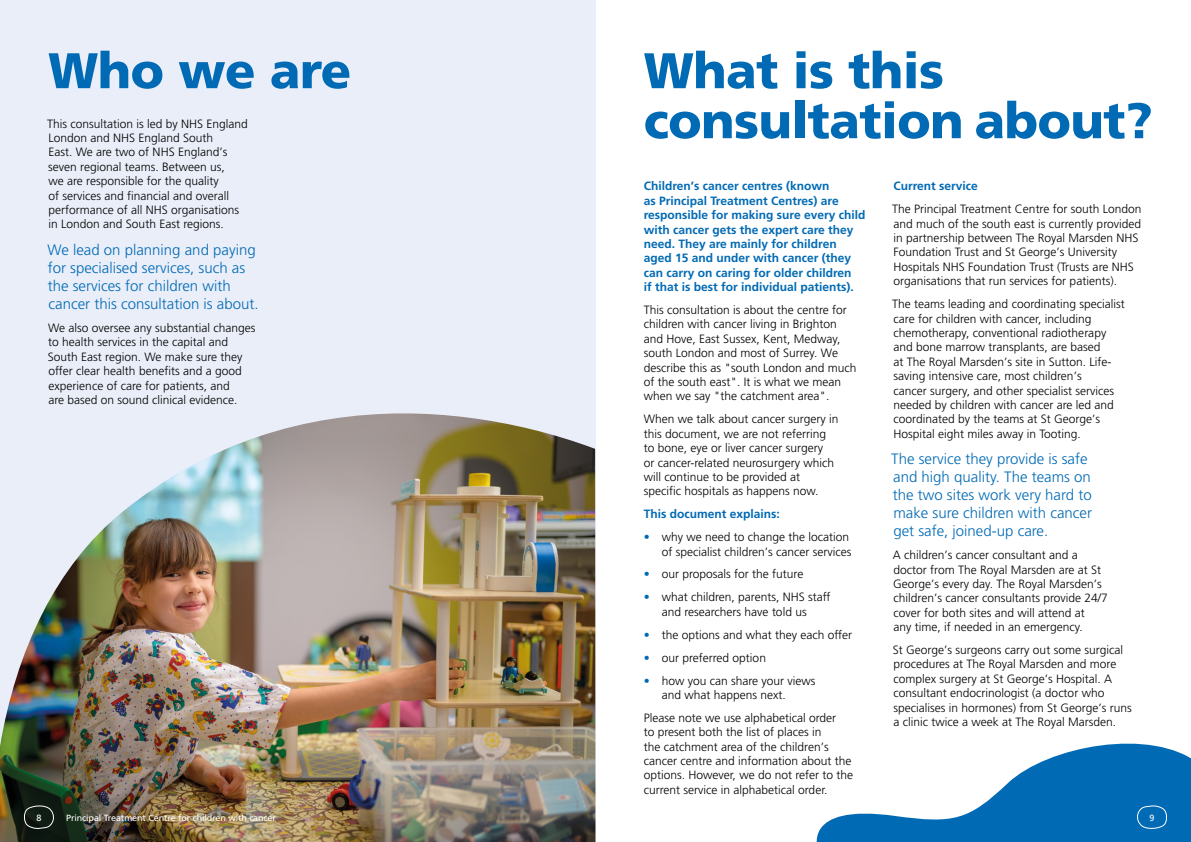
<style>
.page{position:relative;width:1191px;height:842px;background:#fff}
.page>*{position:absolute;margin:0;border:0;box-sizing:border-box;transform-origin:0 0}
.t1{font:900 50px/50px "Frutiger";letter-spacing:-.01em;color:#006ab4}
.t2{font:300 15px/18px "Frutiger";color:#006ab4}
.t3{font:300 12px/14.4px "Frutiger";color:#000}
.t4{font:700 12px/14.4px "Frutiger";color:#006ab4}
.t5{font:9px "Frutiger";letter-spacing:-.01em;color:#fff}
.s1{color:#006ab4}
</style>
<div class="page">
<div style="left:0;top:0;width:595px;height:842px;background:#eaeef9"></div>
<img style="left:0;top:413px;width:595px;height:429px">
<svg style="left:816px;top:743px;width:375px;height:99px;fill:#006ab4"></svg>
<svg style="left:23px;top:804px;width:31px;height:26px"></svg>
<svg style="left:1136px;top:805px;width:31px;height:25px"></svg>
<h1 class="t1" style="left:48px;top:45px;width:304px">Who we are</h1>
<h1 class="t1" style="left:643px;top:45px;width:510px">What is this consultation about?</h1>
<p class="t3" style="left:47px;top:116px;width:202px">This consultation is led by NHS England London and NHS England South<br>East. We are two of NHS England’s seven regional teams. Between us,<br>we are responsible for the quality<br>of services and financial and overall performance of all NHS organisations in London and South East regions.</p>
<p class="t2" style="left:47px;top:241px;width:213px">We lead on planning and paying for specialised services, such as the services for children with cancer this consultation is about.</p>
<p class="t3" style="left:48px;top:320px;width:209px">We also oversee any substantial changes to health services in the capital and South East region. We make sure they offer clear health benefits and a good experience of care for patients, and<br>are based on sound clinical evidence.</p>
<p class="t4" style="left:643px;top:179px;width:223px">Children’s cancer centres (known<br>as Principal Treatment Centres) are responsible for making sure every child with cancer gets the expert care they need. They are mainly for children aged 15 and under with cancer (they can carry on caring for older children<br>if that is best for individual patients).</p>
<p class="t3" style="left:643px;top:303px;width:214px">This consultation is about the centre for children with cancer living in Brighton and Hove, East Sussex, Kent, Medway, south London and most of Surrey. We describe this as "south London and much of the south east". It is what we mean when we say "the catchment area".</p>
<p class="t3" style="left:643px;top:412px;width:196px">When we talk about cancer surgery in this document, we are not referring to bone, eye or liver cancer surgery<br>or cancer-related neurosurgery which will continue to be provided at specific hospitals as happens now.</p>
<p class="t4" style="left:643px;top:507px;width:138px">This document explains:</p>
<p class="t3" style="left:643px;top:530px;width:209px;text-align:right"><span class="s1">•</span> why we need to change the location of specialist children’s cancer services</p>
<p class="t3" style="left:643px;top:567px;width:161px"><span class="s1">•</span> our proposals for the future</p>
<p class="t3" style="left:643px;top:590px;width:188px;text-align:center"><span class="s1">•</span> what children, parents, NHS staff and researchers have told us</p>
<p class="t3" style="left:643px;top:627px;width:210px"><span class="s1">•</span> the options and what they each offer</p>
<p class="t3" style="left:643px;top:650px;width:124px"><span class="s1">•</span> our preferred option</p>
<p class="t3" style="left:661px;top:673px;width:155px;text-indent:-18px"><span class="s1">•</span> how you can share your views and what happens next.</p>
<p class="t3" style="left:643px;top:710px;width:211px">Please note we use alphabetical order<br>to present both the list of places in<br>the catchment area of the children’s cancer centre and information about the options. However, we do not refer to the current service in alphabetical order.</p>
<p class="t4" style="left:893px;top:179px;width:86px">Current service</p>
<p class="t3" style="left:892px;top:202px;width:251px">The Principal Treatment Centre for south London and much of the south east is currently provided in partnership between The Royal Marsden NHS Foundation Trust and St George’s University Hospitals NHS Foundation Trust (Trusts are NHS organisations that run services for patients).</p>
<p class="t3" style="left:892px;top:297px;width:234px">The teams leading and coordinating specialist care for children with cancer, including chemotherapy, conventional radiotherapy and bone marrow transplants, are based<br>at The Royal Marsden’s site in Sutton. Life&shy;saving intensive care, most children’s<br>cancer surgery, and other specialist services needed by children with cancer are led and coordinated by the teams at St George’s Hospital eight miles away in Tooting.</p>
<p class="t2" style="left:891px;top:450px;width:202px">The service they provide is safe and high quality. The teams on the two sites work very hard to make sure children with cancer get safe, joined-up care.</p>
<p class="t3" style="left:892px;top:548px;width:217px">A children’s cancer consultant and a doctor from The Royal Marsden are at St George’s every day. The Royal Marsden’s children’s cancer consultants provide 24/7 cover for both sites and will attend at<br>any time, if needed in an emergency.</p>
<p class="t3" style="left:893px;top:643px;width:240px">St George’s surgeons carry out some surgical procedures at The Royal Marsden and more complex surgery at St George’s Hospital. A consultant endocrinologist (a doctor who specialises in hormones) from St George’s runs a clinic twice a week at The Royal Marsden.</p>
<p class="t5" style="left:36px;top:812px;width:7px">8</p>
<p class="t5" style="left:66px;top:812px;width:211px">Principal Treatment Centre for children with cancer</p>
<p class="t5" style="left:1149px;top:812px;width:7px">9</p>
</div>
